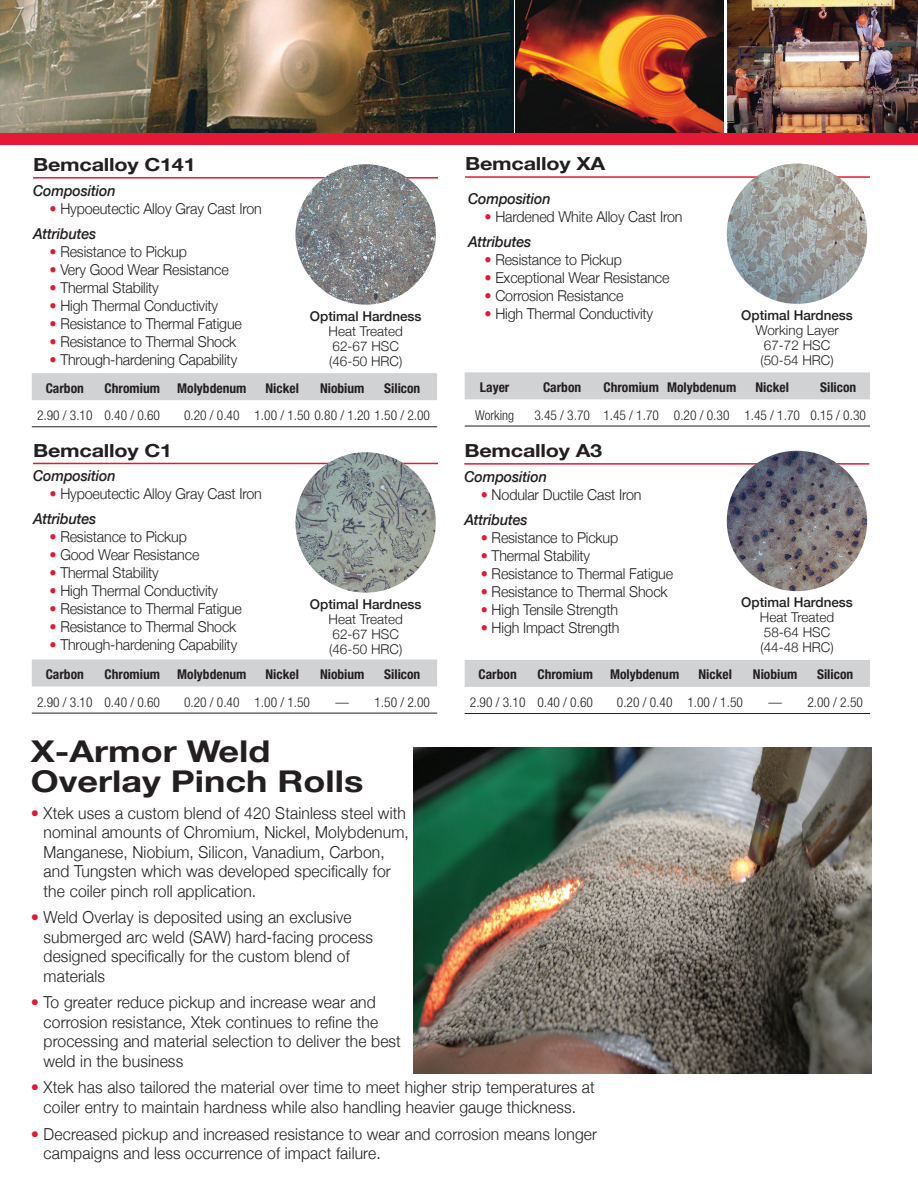
<style>
.page{position:relative;width:918px;height:1188px;background:#fff}
.page>*{position:absolute;margin:0;border:0;box-sizing:border-box;transform-origin:0 0}
.t1{font:700 30px/30px "Helvetica Neue";color:#231f20;scale:1.2 1}
.t2{font:700 18px "Helvetica Neue";letter-spacing:-.01em;color:#231f20;scale:1.2 1}
.t3{font:300 16.5px/19.5px "Helvetica Neue";letter-spacing:.01em;color:#231f20;scale:.95 1}
.t4{font:300 15px "Helvetica Neue";letter-spacing:-.01em;color:#231f20;scale:.95 1}
.t5{font:italic 500 15px "Helvetica Neue";letter-spacing:-.01em;color:#231f20;scale:.95 1}
.t6{font:300 condensed 13.5px "Helvetica Neue";color:#231f20}
.t7{font:700 condensed 13.5px "Helvetica Neue";color:#231f20}
.t8{font:300 13.5px "Helvetica Neue";color:#231f20}
.t9{font:500 13.5px "Helvetica Neue";color:#231f20}
.s1{color:#e51836}
</style>
<div class="page">
<img style="left:0;top:0;width:513px;height:133px">
<img style="left:516px;top:0;width:207px;height:133px">
<img style="left:727px;top:0;width:191px;height:133px">
<div style="left:0;top:133px;width:918px;height:12px;background:#e51836"></div>
<hr style="left:33px;top:463px;width:405px;height:1px;background:#e51836">
<img style="left:295px;top:452px;width:141px;height:141px;border-radius:70px">
<div style="left:32px;top:659px;width:405px;height:27px;background:#d1d2d4"></div>
<hr style="left:32px;top:713px;width:405px;height:1px;background:#231f20">
<hr style="left:464px;top:463px;width:405px;height:2px;background:#e51836">
<img style="left:727px;top:451px;width:140px;height:140px;border-radius:70px">
<div style="left:465px;top:660px;width:405px;height:27px;background:#d1d2d4"></div>
<hr style="left:465px;top:713px;width:405px;height:1px;background:#231f20">
<hr style="left:33px;top:177px;width:405px;height:2px;background:#e51836">
<img style="left:295px;top:164px;width:141px;height:141px;border-radius:70px">
<div style="left:32px;top:373px;width:405px;height:27px;background:#d1d2d4"></div>
<hr style="left:32px;top:426px;width:405px;height:1px;background:#231f20">
<hr style="left:465px;top:176px;width:405px;height:2px;background:#e51836">
<img style="left:727px;top:163px;width:140px;height:141px;border-radius:70px">
<div style="left:465px;top:372px;width:405px;height:27px;background:#d1d2d4"></div>
<hr style="left:465px;top:426px;width:405px;height:1px;background:#231f20">
<img style="left:414px;top:748px;width:458px;height:325px">
<p class="t2" style="left:33px;top:151px;width:137px">Bemcalloy C141</p>
<p class="t5" style="left:33px;top:178px;width:88px">Composition</p>
<p class="t4" style="left:50px;top:196px;width:225px"><span class="s1">•</span> Hypoeutectic Alloy Gray Cast Iron</p>
<p class="t5" style="left:33px;top:220px;width:68px">Attributes</p>
<p class="t4" style="left:50px;top:239px;width:146px"><span class="s1">•</span> Resistance to Pickup</p>
<p class="t4" style="left:50px;top:257px;width:190px"><span class="s1">•</span> Very Good Wear Resistance</p>
<p class="t4" style="left:50px;top:275px;width:117px"><span class="s1">•</span> Thermal Stability</p>
<p class="t4" style="left:50px;top:293px;width:179px"><span class="s1">•</span> High Thermal Conductivity</p>
<p class="t4" style="left:50px;top:311px;width:204px"><span class="s1">•</span> Resistance to Thermal Fatigue</p>
<p class="t4" style="left:50px;top:329px;width:198px"><span class="s1">•</span> Resistance to Thermal Shock</p>
<p class="t4" style="left:50px;top:347px;width:199px"><span class="s1">•</span> Through-hardening Capability</p>
<p class="t9" style="left:310px;top:305px;width:113px">Optimal Hardness</p>
<p class="t8" style="left:329px;top:320px;width:76px">Heat Treated</p>
<p class="t8" style="left:333px;top:335px;width:68px">62-67 HSC</p>
<p class="t8" style="left:329px;top:350px;width:75px">(46-50 HRC)</p>
<p class="t7" style="left:46px;top:380px;width:40px">Carbon</p>
<p class="t7" style="left:105px;top:380px;width:57px">Chromium</p>
<p class="t7" style="left:177px;top:380px;width:71px">Molybdenum</p>
<p class="t7" style="left:266px;top:380px;width:35px">Nickel</p>
<p class="t7" style="left:320px;top:380px;width:46px">Niobium</p>
<p class="t7" style="left:384px;top:380px;width:38px">Silicon</p>
<p class="t6" style="left:37px;top:408px;width:125px">2.90 / 3.10 0.40 / 0.60</p>
<p class="t6" style="left:184px;top:408px;width:248px">0.20 / 0.40 1.00 / 1.50 0.80 / 1.20 1.50 / 2.00</p>
<p class="t2" style="left:33px;top:436px;width:117px">Bemcalloy C1</p>
<p class="t5" style="left:33px;top:463px;width:88px">Composition</p>
<p class="t4" style="left:50px;top:482px;width:225px"><span class="s1">•</span> Hypoeutectic Alloy Gray Cast Iron</p>
<p class="t5" style="left:33px;top:506px;width:68px">Attributes</p>
<p class="t4" style="left:50px;top:525px;width:146px"><span class="s1">•</span> Resistance to Pickup</p>
<p class="t4" style="left:50px;top:543px;width:159px"><span class="s1">•</span> Good Wear Resistance</p>
<p class="t4" style="left:50px;top:561px;width:117px"><span class="s1">•</span> Thermal Stability</p>
<p class="t4" style="left:50px;top:579px;width:179px"><span class="s1">•</span> High Thermal Conductivity</p>
<p class="t4" style="left:50px;top:597px;width:204px"><span class="s1">•</span> Resistance to Thermal Fatigue</p>
<p class="t4" style="left:50px;top:615px;width:198px"><span class="s1">•</span> Resistance to Thermal Shock</p>
<p class="t4" style="left:50px;top:633px;width:199px"><span class="s1">•</span> Through-hardening Capability</p>
<p class="t9" style="left:310px;top:593px;width:113px">Optimal Hardness</p>
<p class="t8" style="left:329px;top:608px;width:76px">Heat Treated</p>
<p class="t8" style="left:333px;top:623px;width:68px">62-67 HSC</p>
<p class="t8" style="left:329px;top:638px;width:75px">(46-50 HRC)</p>
<p class="t7" style="left:46px;top:666px;width:40px">Carbon</p>
<p class="t7" style="left:105px;top:666px;width:57px">Chromium</p>
<p class="t7" style="left:177px;top:666px;width:71px">Molybdenum</p>
<p class="t7" style="left:266px;top:666px;width:35px">Nickel</p>
<p class="t7" style="left:320px;top:666px;width:46px">Niobium</p>
<p class="t7" style="left:384px;top:666px;width:38px">Silicon</p>
<p class="t6" style="left:37px;top:694px;width:125px">2.90 / 3.10 0.40 / 0.60</p>
<p class="t6" style="left:184px;top:694px;width:128px">0.20 / 0.40 1.00 / 1.50</p>
<p class="t6" style="left:336px;top:694px;width:96px">— 1.50 / 2.00</p>
<p class="t2" style="left:465px;top:150px;width:118px">Bemcalloy XA</p>
<p class="t5" style="left:468px;top:186px;width:88px">Composition</p>
<p class="t4" style="left:485px;top:205px;width:210px"><span class="s1">•</span> Hardened White Alloy Cast Iron</p>
<p class="t5" style="left:468px;top:229px;width:68px">Attributes</p>
<p class="t4" style="left:485px;top:248px;width:146px"><span class="s1">•</span> Resistance to Pickup</p>
<p class="t4" style="left:485px;top:266px;width:196px"><span class="s1">•</span> Exceptional Wear Resistance</p>
<p class="t4" style="left:485px;top:284px;width:148px"><span class="s1">•</span> Corrosion Resistance</p>
<p class="t4" style="left:485px;top:302px;width:179px"><span class="s1">•</span> High Thermal Conductivity</p>
<p class="t9" style="left:741px;top:304px;width:113px">Optimal Hardness</p>
<p class="t8" style="left:755px;top:319px;width:85px">Working Layer</p>
<p class="t8" style="left:764px;top:334px;width:68px">67-72 HSC</p>
<p class="t8" style="left:760px;top:349px;width:75px">(50-54 HRC)</p>
<p class="t7" style="left:480px;top:379px;width:31px">Layer</p>
<p class="t7" style="left:543px;top:379px;width:40px">Carbon</p>
<p class="t7" style="left:603px;top:379px;width:134px">Chromium Molybdenum</p>
<p class="t7" style="left:755px;top:379px;width:35px">Nickel</p>
<p class="t7" style="left:820px;top:379px;width:38px">Silicon</p>
<p class="t6" style="left:475px;top:407px;width:40px">Working</p>
<p class="t6" style="left:534px;top:407px;width:333px">3.45 / 3.70 1.45 / 1.70 0.20 / 0.30 1.45 / 1.70 0.15 / 0.30</p>
<p class="t2" style="left:464px;top:437px;width:116px">Bemcalloy A3</p>
<p class="t5" style="left:464px;top:464px;width:88px">Composition</p>
<p class="t4" style="left:481px;top:482px;width:171px"><span class="s1">•</span> Nodular Ductile Cast Iron</p>
<p class="t5" style="left:464px;top:506px;width:68px">Attributes</p>
<p class="t4" style="left:481px;top:525px;width:146px"><span class="s1">•</span> Resistance to Pickup</p>
<p class="t4" style="left:481px;top:543px;width:117px"><span class="s1">•</span> Thermal Stability</p>
<p class="t4" style="left:481px;top:561px;width:204px"><span class="s1">•</span> Resistance to Thermal Fatigue</p>
<p class="t4" style="left:481px;top:579px;width:198px"><span class="s1">•</span> Resistance to Thermal Shock</p>
<p class="t4" style="left:481px;top:597px;width:146px"><span class="s1">•</span> High Tensile Strength</p>
<p class="t4" style="left:481px;top:615px;width:148px"><span class="s1">•</span> High Impact Strength</p>
<p class="t9" style="left:741px;top:591px;width:113px">Optimal Hardness</p>
<p class="t8" style="left:760px;top:606px;width:76px">Heat Treated</p>
<p class="t8" style="left:764px;top:621px;width:68px">58-64 HSC</p>
<p class="t8" style="left:760px;top:636px;width:75px">(44-48 HRC)</p>
<p class="t7" style="left:479px;top:666px;width:40px">Carbon</p>
<p class="t7" style="left:537px;top:666px;width:57px">Chromium</p>
<p class="t7" style="left:610px;top:666px;width:71px">Molybdenum</p>
<p class="t7" style="left:698px;top:666px;width:35px">Nickel</p>
<p class="t7" style="left:753px;top:666px;width:46px">Niobium</p>
<p class="t7" style="left:817px;top:666px;width:38px">Silicon</p>
<p class="t6" style="left:470px;top:695px;width:125px">2.90 / 3.10 0.40 / 0.60</p>
<p class="t6" style="left:617px;top:695px;width:128px">0.20 / 0.40 1.00 / 1.50</p>
<p class="t6" style="left:768px;top:695px;width:96px">— 2.00 / 2.50</p>
<p class="t1" style="left:31px;top:737px;width:279px">X-Armor Weld<br>Overlay Pinch Rolls</p>
<p class="t3" style="left:44px;top:802px;width:386px;text-indent:-13px"><span class="s1">•</span> Xtek uses a custom blend of 420 Stainless steel with nominal amounts of Chromium, Nickel, Molybdenum, Manganese, Niobium, Silicon, Vanadium, Carbon, and Tungsten which was developed specifically for the coiler pinch roll application.</p>
<p class="t3" style="left:44px;top:907px;width:348px;text-indent:-13px"><span class="s1">•</span> Weld Overlay is deposited using an exclusive submerged arc weld (SAW) hard-facing process designed specifically for the custom blend of materials</p>
<p class="t3" style="left:44px;top:992px;width:378px;text-indent:-13px"><span class="s1">•</span> To greater reduce pickup and increase wear and corrosion resistance, Xtek continues to refine the processing and material selection to deliver the best weld in the business</p>
<p class="t3" style="left:31px;top:1077px;width:595px;text-align:center"><span class="s1">•</span> Xtek has also tailored the material over time to meet higher strip temperatures at coiler entry to maintain hardness while also handling heavier gauge thickness.</p>
<p class="t3" style="left:44px;top:1123px;width:584px;text-indent:-13px"><span class="s1">•</span> Decreased pickup and increased resistance to wear and corrosion means longer campaigns and less occurrence of impact failure.</p>
</div>
